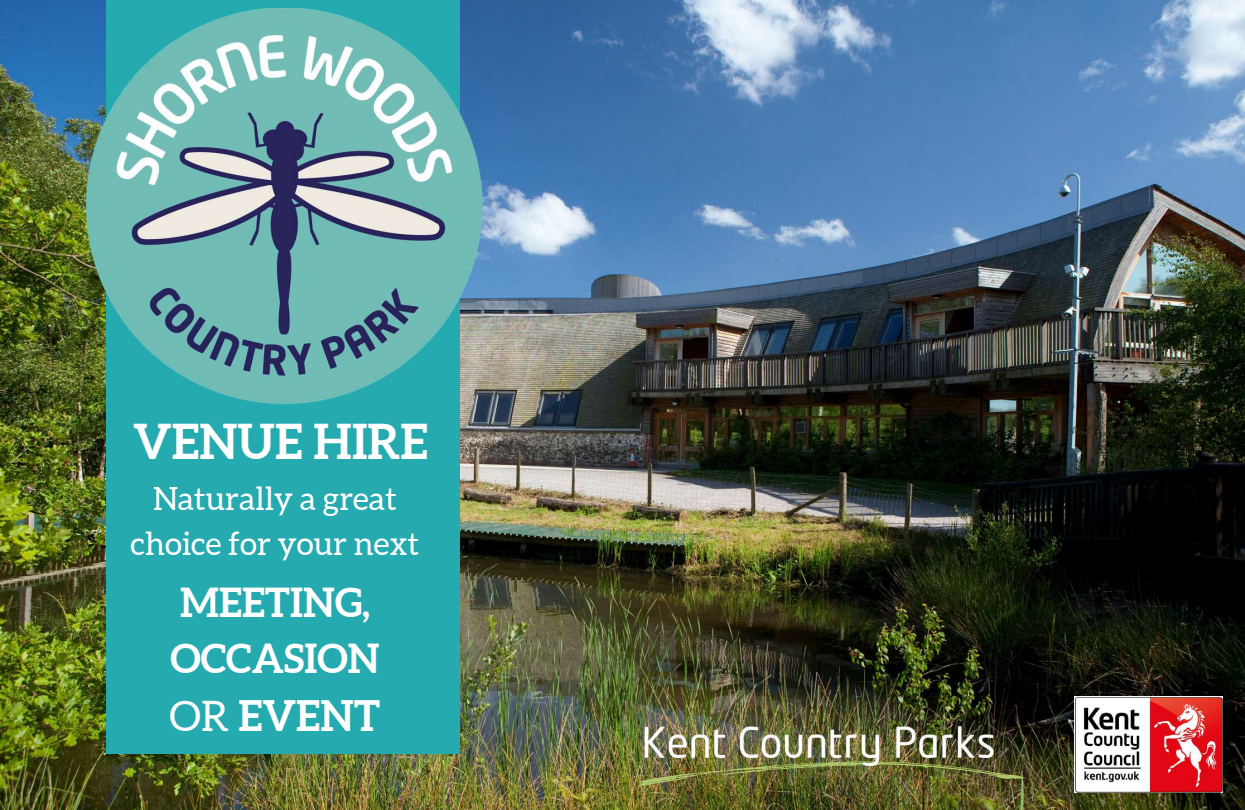
<style>
.page{position:relative;width:1245px;height:810px;background:#fff}
.page>*{position:absolute;margin:0;border:0;box-sizing:border-box;transform-origin:0 0}
.t1{font:700 48px "Aleo";color:#fff}
.t2{font:700 42px "Aleo";color:#fff}
.t3{font:700 40px/55.7px "Aleo";color:#fff}
.t4{font:32px/44.2px "Aleo";color:#fff;text-align:center}
.s1{font-weight:400}
</style>
<div class="page">
<img style="left:0;top:0;width:1245px;height:810px">
<div style="left:106px;top:0;width:353px;height:754px;background:#25aaaf"></div>
<img style="left:80px;top:8px;width:409px;height:397px">
<img style="left:638px;top:722px;width:386px;height:64px">
<img style="left:1074px;top:697px;width:148px;height:95px">
<h1 class="t1" style="left:133px;top:414px;width:296px">VENUE HIRE</h1>
<p class="t4" style="left:131px;top:477px;width:290px">Naturally a great choice for your next</p>
<p class="t3" style="left:170px;top:575px;width:211px">MEETING,<br>OCCASION</p>
<h2 class="t2" style="left:170px;top:691px;width:212px"><span class="s1">OR</span> EVENT</h2>
</div>
